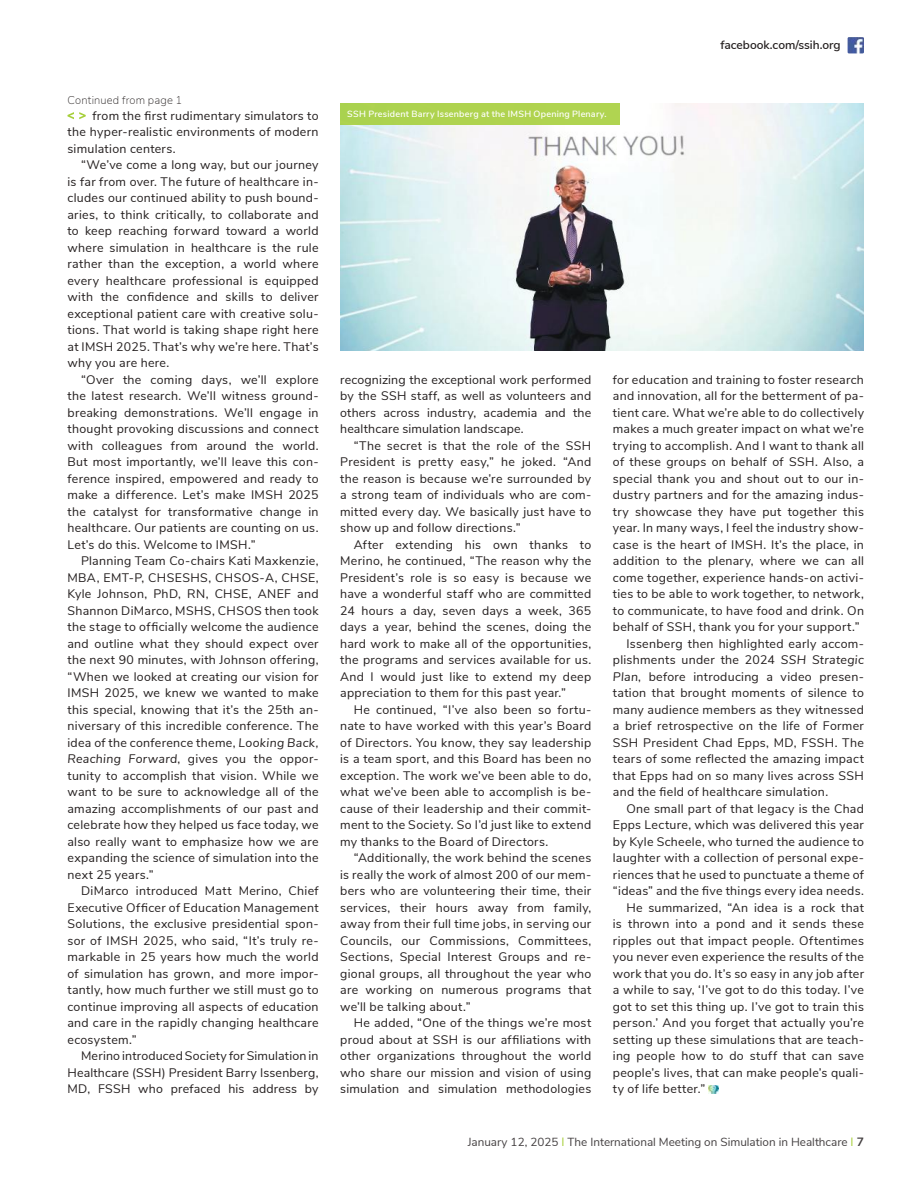
<style>
.page{position:relative;width:918px;height:1188px;background:#fff}
.page>*{position:absolute;margin:0;border:0;box-sizing:border-box;transform-origin:0 0}
.t1{font:12.3px/16.5px "Nunito Sans";letter-spacing:.025em;color:#241f1f;text-align:justify}
.t2{font:600 12px "Nunito Sans";color:#241f1f}
.t3{font:11.7px "Nunito Sans";color:#444041}
.t4{font:200 11.25px "Nunito Sans";letter-spacing:.015em;color:#241f1f}
.t5{font:600 9px "Nunito Sans";letter-spacing:.025em;color:#fff}
.s1{font-style:italic}
.s2{font-size:12px;color:#a6cf39}
.s3{font-weight:700;font-size:12px}
</style>
<div class="page">
<img style="left:848px;top:37px;width:16px;height:16px">
<svg style="left:68px;top:112px;width:18px;height:7px"></svg>
<svg style="left:709px;top:1085px;width:9px;height:9px"></svg>
<img style="left:340px;top:104px;width:524px;height:247px">
<div style="left:340px;top:104px;width:280px;height:21px;background:#afd34f"></div>
<p class="t4" style="left:68px;top:91px;width:116px">Continued from page 1</p>
<p class="t1" style="left:68px;top:107px;width:253px;text-indent:25px">from the first rudimentary simulators to the hyper-realistic environments of modern simulation centers.</p>
<p class="t1" style="left:68px;top:156px;width:253px;text-indent:14px">“We’ve come a long way, but our journey is far from over. The future of healthcare in&shy;cludes our continued ability to push bound&shy;aries, to think critically, to collaborate and to keep reaching forward toward a world where simulation in healthcare is the rule rather than the exception, a world where every healthcare professional is equipped with the confidence and skills to deliver exceptional patient care with creative solu&shy;tions. That world is taking shape right here at IMSH 2025. That’s why we’re here. That’s why you are here.</p>
<p class="t1" style="left:68px;top:371px;width:253px;text-indent:14px">“Over the coming days, we’ll explore the latest research. We’ll witness ground&shy;breaking demonstrations. We’ll engage in thought provoking discussions and connect with colleagues from around the world.<br>But most importantly, we’ll leave this con&shy;ference inspired, empowered and ready to make a difference. Let’s make IMSH 2025 the catalyst for transformative change in healthcare. Our patients are counting on us.<br>Let’s do this. Welcome to IMSH.”</p>
<p class="t1" style="left:68px;top:552px;width:253px;text-indent:14px">Planning Team Co-chairs Kati Maxkenzie, MBA, EMT-P, CHSESHS, CHSOS-A, CHSE, Kyle Johnson, PhD, RN, CHSE, ANEF and Shannon DiMarco, MSHS, CHSOS then took the stage to officially welcome the audience and outline what they should expect over the next 90 minutes, with Johnson offering, “When we looked at creating our vision for IMSH 2025, we knew we wanted to make this special, knowing that it’s the 25th an&shy;niversary of this incredible conference. The idea of the conference theme, <span class="s1">Looking Back, Reaching Forward</span>, gives you the oppor&shy;tunity to accomplish that vision. While we want to be sure to acknowledge all of the amazing accomplishments of our past and celebrate how they helped us face today, we also really want to emphasize how we are expanding the science of simulation into the next 25 years.”</p>
<p class="t1" style="left:68px;top:882px;width:253px;text-indent:14px">DiMarco introduced Matt Merino, Chief Executive Officer of Education Management Solutions, the exclusive presidential spon&shy;sor of IMSH 2025, who said, “It’s truly re&shy;markable in 25 years how much the world of simulation has grown, and more impor&shy;tantly, how much further we still must go to continue improving all aspects of education and care in the rapidly changing healthcare ecosystem.”</p>
<p class="t1" style="left:68px;top:1047px;width:253px;text-indent:14px">Merino introduced Society for Simulation in Healthcare (SSH) President Barry Issenberg, MD, FSSH who prefaced his address by</p>
<p class="t5" style="left:347px;top:107px;width:261px">SSH President Barry Issenberg at the IMSH Opening Plenary.</p>
<p class="t2" style="left:720px;top:36px;width:122px">facebook.com/ssih.org</p>
<p class="t1" style="left:340px;top:370px;width:253px">recognizing the exceptional work performed by the SSH staff, as well as volunteers and others across industry, academia and the healthcare simulation landscape.</p>
<p class="t1" style="left:340px;top:436px;width:253px;text-indent:14px">“The secret is that the role of the SSH President is pretty easy,” he joked. “And the reason is because we’re surrounded by a strong team of individuals who are com&shy;mitted every day. We basically just have to show up and follow directions.”</p>
<p class="t1" style="left:340px;top:535px;width:253px;text-indent:14px">After extending his own thanks to Merino, he continued, “The reason why the President’s role is so easy is because we have a wonderful staff who are committed 24 hours a day, seven days a week, 365 days a year, behind the scenes, doing the hard work to make all of the opportunities, the programs and services available for us.<br>And I would just like to extend my deep appreciation to them for this past year.”</p>
<p class="t1" style="left:340px;top:700px;width:253px;text-indent:14px">He continued, “I’ve also been so fortu&shy;nate to have worked with this year’s Board of Directors. You know, they say leadership is a team sport, and this Board has been no exception. The work we’ve been able to do, what we’ve been able to accomplish is be&shy;cause of their leadership and their commit&shy;ment to the Society. So I’d just like to extend my thanks to the Board of Directors.</p>
<p class="t1" style="left:340px;top:849px;width:253px;text-indent:14px">“Additionally, the work behind the scenes is really the work of almost 200 of our mem&shy;bers who are volunteering their time, their services, their hours away from family, away from their full time jobs, in serving our Councils, our Commissions, Committees, Sections, Special Interest Groups and re&shy;gional groups, all throughout the year who are working on numerous programs that we’ll be talking about.”</p>
<p class="t1" style="left:340px;top:1014px;width:253px;text-indent:14px">He added, “One of the things we’re most proud about at SSH is our affiliations with other organizations throughout the world who share our mission and vision of using simulation and simulation methodologies</p>
<p class="t1" style="left:613px;top:371px;width:253px">for education and training to foster research</p>
<p class="t1" style="left:613px;top:387px;width:253px">and innovation, all for the betterment of pa-</p>
<p class="t1" style="left:613px;top:404px;width:253px">tient care. What we’re able to do collectively</p>
<p class="t1" style="left:613px;top:420px;width:253px">makes a much greater impact on what we’re</p>
<p class="t1" style="left:613px;top:437px;width:253px">trying to accomplish. And I want to thank all</p>
<p class="t1" style="left:613px;top:453px;width:253px">of these groups on behalf of SSH. Also, a</p>
<p class="t1" style="left:613px;top:470px;width:253px">special thank you and shout out to our in-</p>
<p class="t1" style="left:613px;top:486px;width:253px">dustry partners and for the amazing indus-</p>
<p class="t1" style="left:613px;top:503px;width:253px">try showcase they have put together this</p>
<p class="t1" style="left:613px;top:519px;width:253px">year. In many ways, I feel the industry show-</p>
<p class="t1" style="left:613px;top:536px;width:253px">case is the heart of IMSH. It’s the place, in</p>
<p class="t1" style="left:613px;top:552px;width:253px">addition to the plenary, where we can all</p>
<p class="t1" style="left:613px;top:569px;width:253px">come together, experience hands-on activi-</p>
<p class="t1" style="left:613px;top:585px;width:253px">ties to be able to work together, to network,</p>
<p class="t1" style="left:613px;top:602px;width:253px">to communicate, to have food and drink. On</p>
<p class="t1" style="left:613px;top:618px;width:248px">behalf of SSH, thank you for your support.”</p>
<p class="t1" style="left:626px;top:635px;width:239px">Issenberg then highlighted early accom-</p>
<p class="t1" style="left:613px;top:651px;width:253px">plishments under the 2024 <span class="s1">SSH Strategic</span></p>
<p class="t1" style="left:613px;top:668px;width:253px"><span class="s1">Plan</span>, before introducing a video presen-</p>
<p class="t1" style="left:613px;top:684px;width:253px">tation that brought moments of silence to</p>
<p class="t1" style="left:613px;top:701px;width:253px">many audience members as they witnessed</p>
<p class="t1" style="left:613px;top:717px;width:253px">a brief retrospective on the life of Former</p>
<p class="t1" style="left:613px;top:734px;width:253px">SSH President Chad Epps, MD, FSSH. The</p>
<p class="t1" style="left:613px;top:750px;width:253px">tears of some reflected the amazing impact</p>
<p class="t1" style="left:613px;top:767px;width:253px">that Epps had on so many lives across SSH</p>
<p class="t1" style="left:613px;top:783px;width:217px">and the field of healthcare simulation.</p>
<p class="t1" style="left:626px;top:800px;width:239px">One small part of that legacy is the Chad</p>
<p class="t1" style="left:613px;top:816px;width:253px">Epps Lecture, which was delivered this year</p>
<p class="t1" style="left:613px;top:833px;width:253px">by Kyle Scheele, who turned the audience to</p>
<p class="t1" style="left:613px;top:849px;width:253px">laughter with a collection of personal expe-</p>
<p class="t1" style="left:613px;top:866px;width:253px">riences that he used to punctuate a theme of</p>
<p class="t1" style="left:613px;top:882px;width:253px">“ideas” and the five things every idea needs.</p>
<p class="t1" style="left:626px;top:899px;width:239px">He summarized, “An idea is a rock that</p>
<p class="t1" style="left:613px;top:915px;width:253px">is thrown into a pond and it sends these</p>
<p class="t1" style="left:613px;top:932px;width:253px">ripples out that impact people. Oftentimes</p>
<p class="t1" style="left:613px;top:948px;width:253px">you never even experience the results of the</p>
<p class="t1" style="left:613px;top:965px;width:253px">work that you do. It’s so easy in any job after</p>
<p class="t1" style="left:613px;top:981px;width:253px">a while to say, ‘I’ve got to do this today. I’ve</p>
<p class="t1" style="left:613px;top:998px;width:253px">got to set this thing up. I’ve got to train this</p>
<p class="t1" style="left:613px;top:1014px;width:253px">person.’ And you forget that actually you’re</p>
<p class="t1" style="left:613px;top:1031px;width:253px">setting up these simulations that are teach-</p>
<p class="t1" style="left:613px;top:1047px;width:253px">ing people how to do stuff that can save</p>
<p class="t1" style="left:613px;top:1064px;width:253px">people’s lives, that can make people’s quali-</p>
<p class="t1" style="left:613px;top:1080px;width:94px">ty of life better.”</p>
<p class="t3" style="left:468px;top:1134px;width:398px">January 12, 2025 <span class="s2">I</span> The International Meeting on Simulation in Healthcare <span class="s2">I</span> <span class="s3">7</span></p>
</div>
